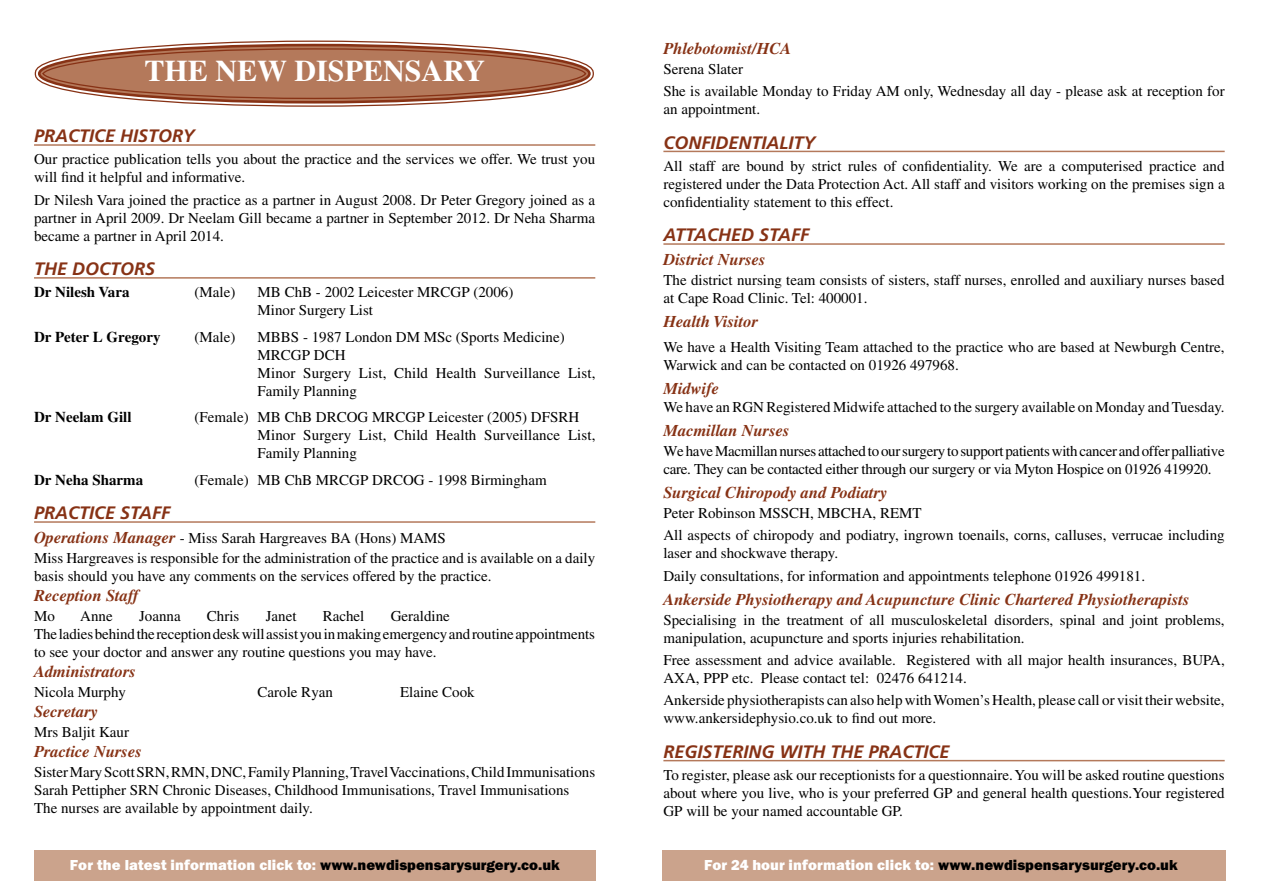
<style>
.page{position:relative;width:1263px;height:893px;background:#fff}
.page>*{position:absolute;margin:0;border:0;box-sizing:border-box;transform-origin:0 0}
.t1{font:700 30px "Times LT Std";color:#fff}
.t2{font:italic 700 18px "Frutiger";color:#873215}
.t3{font:italic 700 16.5px "Times LT Std";color:#873215}
.t4{font:15px/18px "Times LT Std";color:#000}
.t5{font:15px/18px "Times LT Std";letter-spacing:-.02em;color:#000}
.t6{font:800 15px "Franklin Gothic Itc T";letter-spacing:.01em;color:#fff}
.t7{font:800 15px "Franklin Gothic Itc T";color:#000}
.t8{font:700 15px "Times LT Std";color:#000}
.s1{font-weight:700;font-style:italic;font-size:16.5px;color:#873215}
.s2{color:#000}
.s3{color:#fff}
</style>
<div class="page">
<div style="left:34px;top:850px;width:561px;height:31px;background:#cba38c"></div>
<svg style="left:34px;top:40px;width:560px;height:67px"></svg>
<hr style="left:34px;top:144px;width:561px;height:2px;background:#b4795b">
<hr style="left:34px;top:277px;width:561px;height:2px;background:#b4795b">
<hr style="left:34px;top:521px;width:561px;height:2px;background:#b4795b">
<div style="left:662px;top:850px;width:564px;height:31px;background:#cba38c"></div>
<hr style="left:663px;top:151px;width:562px;height:1px;background:#b4795b">
<hr style="left:663px;top:243px;width:562px;height:2px;background:#b4795b">
<hr style="left:663px;top:760px;width:562px;height:1px;background:#b4795b">
<h1 class="t1" style="left:145px;top:53px;width:342px">THE NEW DISPENSARY</h1>
<p class="t2" style="left:34px;top:125px;width:162px">PRACTICE HISTORY</p>
<p class="t4" style="left:34px;top:150px;width:563px">Our practice publication tells you about the practice and the services we offer. We trust you will find it helpful and informative.</p>
<p class="t4" style="left:34px;top:191px;width:563px;text-align:justify">Dr Nilesh Vara joined the practice as a partner in August 2008. Dr Peter Gregory joined as a partner in April 2009. Dr Neelam Gill became a partner in September 2012. Dr Neha Sharma became a partner in April 2014.</p>
<p class="t2" style="left:34px;top:258px;width:123px">THE DOCTORS</p>
<p class="t8" style="left:34px;top:283px;width:97px">Dr Nilesh Vara</p>
<p class="t4" style="left:195px;top:283px;width:42px">(Male)</p>
<p class="t4" style="left:258px;top:283px;width:257px">MB ChB - 2002 Leicester MRCGP (2006)<br>Minor Surgery List</p>
<p class="t8" style="left:34px;top:328px;width:128px">Dr Peter L Gregory</p>
<p class="t4" style="left:195px;top:328px;width:42px">(Male)</p>
<p class="t4" style="left:258px;top:328px;width:339px">MBBS - 1987 London DM MSc (Sports Medicine)<br>MRCGP DCH<br>Minor Surgery List, Child Health Surveillance List,<br>Family Planning</p>
<p class="t8" style="left:34px;top:408px;width:99px">Dr Neelam Gill</p>
<p class="t4" style="left:258px;top:408px;width:339px;text-indent:-63px">(Female) MB ChB DRCOG MRCGP Leicester (2005) DFSRH<br>Minor Surgery List, Child Health Surveillance List,<br>Family Planning</p>
<p class="t8" style="left:34px;top:471px;width:111px">Dr Neha Sharma</p>
<p class="t4" style="left:195px;top:471px;width:354px">(Female) MB ChB MRCGP DRCOG - 1998 Birmingham</p>
<p class="t2" style="left:34px;top:502px;width:138px">PRACTICE STAFF</p>
<p class="t4" style="left:34px;top:528px;width:563px;line-height:20.1px"><span class="s1">Operations Manager</span> - Miss Sarah Hargreaves BA (Hons) MAMS<br>Miss Hargreaves is responsible for the administration of the practice and is available on a daily</p>
<p class="t4" style="left:34px;top:567px;width:459px">basis should you have any comments on the services offered by the practice.</p>
<p class="t3" style="left:34px;top:586px;width:106px">Reception Staff</p>
<p class="t4" style="left:34px;top:607px;width:22px">Mo</p>
<p class="t4" style="left:80px;top:607px;width:34px">Anne</p>
<p class="t4" style="left:139px;top:607px;width:43px">Joanna</p>
<p class="t4" style="left:207px;top:607px;width:34px">Chris</p>
<p class="t4" style="left:266px;top:607px;width:32px">Janet</p>
<p class="t4" style="left:323px;top:607px;width:43px">Rachel</p>
<p class="t4" style="left:34px;top:607px;width:562px;text-indent:357px">Geraldine<br>The ladies behind the reception desk will assist you in making emergency and routine appointments to see your doctor and answer any routine questions you may have.</p>
<p class="t3" style="left:34px;top:662px;width:103px">Administrators</p>
<p class="t4" style="left:34px;top:683px;width:93px">Nicola Murphy</p>
<p class="t4" style="left:258px;top:683px;width:77px">Carole Ryan</p>
<p class="t4" style="left:400px;top:683px;width:76px">Elaine Cook</p>
<p class="t3" style="left:34px;top:702px;width:66px">Secretary</p>
<p class="t4" style="left:34px;top:723px;width:96px">Mrs Baljit Kaur</p>
<p class="t3" style="left:34px;top:742px;width:109px">Practice Nurses</p>
<p class="t4" style="left:34px;top:763px;width:563px">Sister Mary Scott SRN, RMN, DNC, Family Planning, Travel Vaccinations, Child Immunisations<br>Sarah Pettipher SRN Chronic Diseases, Childhood Immunisations, Travel Immunisations<br>The nurses are available by appointment daily.</p>
<p class="t6" style="left:70px;top:856px;width:491px">For the latest information click to: <span class="s2">www.newdispensarysurgery.co.uk</span></p>
<p class="t3" style="left:663px;top:39px;width:130px">Phlebotomist/HCA</p>
<p class="t4" style="left:663px;top:58px;width:563px;line-height:22.2px">Serena Slater<br>She is available Monday to Friday AM only, Wednesday all day - please ask at reception for</p>
<p class="t4" style="left:663px;top:100px;width:98px">an appointment.</p>
<p class="t2" style="left:663px;top:132px;width:154px">CONFIDENTIALITY</p>
<p class="t4" style="left:663px;top:157px;width:563px;text-align:justify">All staff are bound by strict rules of confidentiality. We are a computerised practice and registered under the Data Protection Act. All staff and visitors working on the premises sign a confidentiality statement to this effect.</p>
<p class="t2" style="left:663px;top:224px;width:147px">ATTACHED STAFF</p>
<p class="t3" style="left:663px;top:250px;width:104px">District Nurses</p>
<p class="t4" style="left:663px;top:271px;width:563px">The district nursing team consists of sisters, staff nurses, enrolled and auxiliary nurses based at Cape Road Clinic. Tel: 400001.</p>
<p class="t3" style="left:663px;top:312px;width:96px">Health Visitor</p>
<p class="t4" style="left:663px;top:338px;width:563px">We have a Health Visiting Team attached to the practice who are based at Newburgh Centre,<br>Warwick and can be contacted on 01926 497968.</p>
<p class="t3" style="left:663px;top:379px;width:57px">Midwife</p>
<p class="t4" style="left:663px;top:398px;width:563px">We have an RGN Registered Midwife attached to the surgery available on Monday and Tuesday.</p>
<p class="t3" style="left:663px;top:421px;width:128px">Macmillan Nurses</p>
<p class="t5" style="left:663px;top:442px;width:563px">We have Macmillan nurses attached to our surgery to support patients with cancer and offer palliative care. They can be contacted either through our surgery or via Myton Hospice on 01926 419920.</p>
<p class="t3" style="left:663px;top:483px;width:226px">Surgical Chiropody and Podiatry</p>
<p class="t4" style="left:663px;top:502px;width:563px;line-height:22.2px">Peter Robinson MSSCH, MBCHA, REMT<br>All aspects of chiropody and podiatry, ingrown toenails, corns, calluses, verrucae including</p>
<p class="t4" style="left:663px;top:542px;width:483px;line-height:22.2px">laser and shockwave therapy.<br>Daily consultations, for information and appointments telephone 01926 499181.</p>
<p class="t3" style="left:663px;top:590px;width:528px">Ankerside Physiotherapy and Acupuncture Clinic Chartered Physiotherapists</p>
<p class="t4" style="left:663px;top:611px;width:563px">Specialising in the treatment of all musculoskeletal disorders, spinal and joint problems, manipulation, acupuncture and sports injuries rehabilitation.</p>
<p class="t4" style="left:663px;top:651px;width:563px">Free assessment and advice available. Registered with all major health insurances, BUPA,<br>AXA, PPP etc. Please contact tel: 02476 641214.</p>
<p class="t4" style="left:663px;top:691px;width:563px">Ankerside physiotherapists can also help with Women’s Health, please call or visit their website, www.ankersidephysio.co.uk to find out more.</p>
<p class="t2" style="left:663px;top:741px;width:288px">REGISTERING WITH THE PRACTICE</p>
<p class="t4" style="left:663px;top:766px;width:563px;text-align:justify">To register, please ask our receptionists for a questionnaire. You will be asked routine questions about where you live, who is your preferred GP and general health questions.Your registered GP will be your named accountable GP.</p>
<p class="t7" style="left:704px;top:856px;width:475px"><span class="s3">For 24 hour information click to:</span> www.newdispensarysurgery.co.uk</p>
</div>
